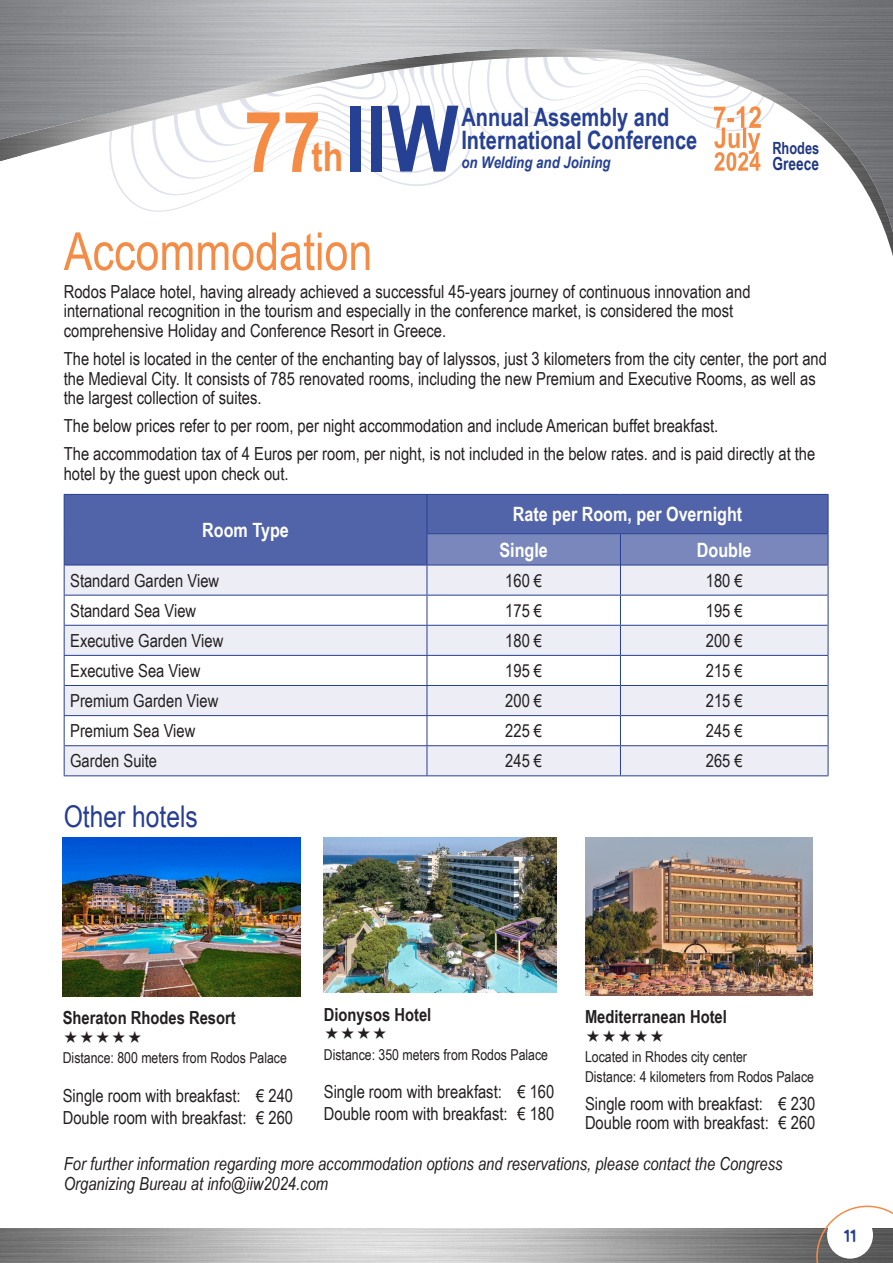
<style>
.page{position:relative;width:893px;height:1263px;background:#fff}
.page>*{position:absolute;margin:0;border:0;box-sizing:border-box;transform-origin:0 0}
.t1{font:700 92.1px "Arial Narrow";color:#264094}
.t2{font:52.5px "Arial Narrow";color:#f58c45}
.t3{font:30px "Arial Narrow";color:#263d94}
.t4{font:700 25.35px/23px "Arial Narrow";color:#264094;scale:.96 1}
.t5{font:700 19.65px "Arial Narrow";color:#fff}
.t6{font:700 18.6px "PF Aqua";color:#263d94}
.t7{font:18px/19.5px "Arial Narrow";color:#231f20}
.t8{font:italic 18px/19.5px "Arial Narrow";color:#231f20}
.t9{font:700 18px "Arial Narrow";color:#231f20}
.t10{font:700 18px "Arial Narrow";color:#213882;scale:.93 1}
.t11{font:700 16.8px "Arial Narrow";color:#213882;scale:.93 1}
.t12{font:italic 700 16.2px "Arial Narrow";color:#264094}
.t13{font:15px/19.5px "Arial Narrow";color:#231f20}
.s1{font-size:84.15px;color:#f58c45}
.s2{font-size:41.1px;color:#f58c45}
</style>
<div class="page">
<img style="left:0;top:1229px;width:816px;height:34px">
<img style="left:0;top:0;width:893px;height:232px">
<svg style="left:487px;top:0;width:297px;height:171px"></svg>
<svg style="left:816px;top:1205px;width:77px;height:58px"></svg>
<div style="left:65px;top:495px;width:763px;height:70px;background:#5264a9"></div>
<div style="left:428px;top:534px;width:400px;height:31px;background:#7987bd"></div>
<svg style="left:65px;top:566px;width:763px;height:209px;fill:#ecedf5"></svg>
<hr style="left:427px;top:565px;width:1px;height:30px;background:#273f94">
<hr style="left:427px;top:533px;width:193px;height:1px;background:#273f94">
<hr style="left:427px;top:565px;width:193px;height:1px;background:#273f94">
<hr style="left:620px;top:533px;width:208px;height:1px;background:#273f94">
<hr style="left:621px;top:565px;width:207px;height:1px;background:#273f94">
<hr style="left:620px;top:565px;width:1px;height:30px;background:#273f94">
<hr style="left:828px;top:565px;width:1px;height:30px;background:#273f94">
<hr style="left:64px;top:494px;width:363px;height:1px;background:#273f94">
<hr style="left:64px;top:495px;width:1px;height:39px;background:#273f94">
<hr style="left:427px;top:494px;width:193px;height:1px;background:#273f94">
<hr style="left:620px;top:494px;width:208px;height:1px;background:#273f94">
<hr style="left:828px;top:495px;width:1px;height:38px;background:#273f94">
<hr style="left:64px;top:534px;width:1px;height:31px;background:#273f94">
<hr style="left:828px;top:534px;width:1px;height:31px;background:#273f94">
<hr style="left:64px;top:565px;width:363px;height:1px;background:#273f94">
<hr style="left:427px;top:495px;width:1px;height:39px;background:#273f94">
<hr style="left:427px;top:534px;width:1px;height:31px;background:#273f94">
<hr style="left:620px;top:534px;width:1px;height:31px;background:#273f94">
<hr style="left:64px;top:565px;width:1px;height:30px;background:#273f94">
<hr style="left:64px;top:595px;width:1px;height:30px;background:#273f94">
<hr style="left:427px;top:595px;width:1px;height:30px;background:#273f94">
<hr style="left:620px;top:595px;width:1px;height:30px;background:#273f94">
<hr style="left:828px;top:595px;width:1px;height:30px;background:#273f94">
<svg style="left:64px;top:656px;width:1px;height:29px"></svg>
<svg style="left:828px;top:656px;width:1px;height:29px"></svg>
<hr style="left:64px;top:716px;width:1px;height:30px;background:#273f94">
<hr style="left:828px;top:716px;width:1px;height:30px;background:#273f94">
<hr style="left:427px;top:595px;width:193px;height:1px;background:#273f94">
<hr style="left:620px;top:595px;width:208px;height:1px;background:#273f94">
<hr style="left:65px;top:595px;width:362px;height:1px;background:#273f94">
<hr style="left:64px;top:625px;width:1px;height:30px;background:#273f94">
<hr style="left:65px;top:625px;width:362px;height:1px;background:#273f94">
<hr style="left:427px;top:625px;width:193px;height:1px;background:#273f94">
<hr style="left:620px;top:625px;width:208px;height:1px;background:#273f94">
<hr style="left:828px;top:625px;width:1px;height:30px;background:#273f94">
<hr style="left:64px;top:655px;width:363px;height:1px;background:#273f94">
<hr style="left:427px;top:655px;width:193px;height:1px;background:#273f94">
<hr style="left:620px;top:655px;width:208px;height:1px;background:#273f94">
<hr style="left:64px;top:685px;width:1px;height:30px;background:#273f94">
<hr style="left:65px;top:685px;width:362px;height:1px;background:#273f94">
<hr style="left:427px;top:685px;width:193px;height:1px;background:#273f94">
<hr style="left:620px;top:685px;width:208px;height:1px;background:#273f94">
<hr style="left:828px;top:685px;width:1px;height:30px;background:#273f94">
<hr style="left:64px;top:715px;width:363px;height:1px;background:#273f94">
<hr style="left:427px;top:715px;width:193px;height:1px;background:#273f94">
<hr style="left:620px;top:715px;width:208px;height:1px;background:#273f94">
<svg style="left:64px;top:746px;width:1px;height:29px"></svg>
<hr style="left:65px;top:745px;width:362px;height:1px;background:#273f94">
<hr style="left:427px;top:745px;width:193px;height:1px;background:#273f94">
<hr style="left:620px;top:745px;width:208px;height:1px;background:#273f94">
<svg style="left:427px;top:626px;width:1px;height:149px"></svg>
<svg style="left:620px;top:626px;width:1px;height:149px"></svg>
<svg style="left:828px;top:746px;width:1px;height:29px"></svg>
<hr style="left:64px;top:775px;width:363px;height:1px;background:#273f94">
<hr style="left:427px;top:775px;width:193px;height:1px;background:#273f94">
<hr style="left:620px;top:775px;width:208px;height:1px;background:#273f94">
<img style="left:63px;top:838px;width:237px;height:158px">
<img style="left:324px;top:838px;width:232px;height:155px">
<img style="left:585px;top:838px;width:227px;height:157px">
<p class="t1" style="left:244px;top:69px;width:216px"><span class="s1">77</span><span class="s2">th</span>IIW</p>
<p class="t4" style="left:461px;top:104px;width:247px">Annual Assembly and<br>International Conference</p>
<p class="t12" style="left:461px;top:150px;width:151px">on Welding and Joining</p>
<p class="t11" style="left:772px;top:136px;width:52px">Rhodes</p>
<p class="t10" style="left:773px;top:150px;width:51px">Greece</p>
<p class="t2" style="left:64px;top:213px;width:310px">Accommodation</p>
<p class="t7" style="left:64px;top:281px;width:688px">Rodos Palace hotel, having already achieved a successful 45-years journey of continuous innovation and international recognition in the tourism and especially in the conference market, is considered the most comprehensive Holiday and Conference Resort in Greece.</p>
<p class="t7" style="left:64px;top:348px;width:765px">The hotel is located in the center of the enchanting bay of Ialyssos, just 3 kilometers from the city center, the port and the Medieval City. It consists of 785 renovated rooms, including the new Premium and Executive Rooms, as well as the largest collection of suites.</p>
<p class="t7" style="left:64px;top:415px;width:656px">The below prices refer to per room, per night accommodation and include American buffet breakfast.</p>
<p class="t7" style="left:64px;top:443px;width:753px">The accommodation tax of 4 Euros per room, per night, is not included in the below rates. and is paid directly at the hotel by the guest upon check out.</p>
<p class="t5" style="left:202px;top:515px;width:88px">Room Type</p>
<p class="t5" style="left:513px;top:499px;width:231px">Rate per Room, per Overnight</p>
<p class="t5" style="left:499px;top:535px;width:50px">Single</p>
<p class="t5" style="left:697px;top:535px;width:56px">Double</p>
<p class="t7" style="left:70px;top:570px;width:151px">Standard Garden View</p>
<p class="t7" style="left:505px;top:570px;width:38px">160 €</p>
<p class="t7" style="left:706px;top:570px;width:38px">180 €</p>
<p class="t7" style="left:70px;top:600px;width:128px">Standard Sea View</p>
<p class="t7" style="left:505px;top:600px;width:38px">175 €</p>
<p class="t7" style="left:706px;top:600px;width:38px">195 €</p>
<p class="t7" style="left:70px;top:630px;width:155px">Executive Garden View</p>
<p class="t7" style="left:505px;top:630px;width:38px">180 €</p>
<p class="t7" style="left:706px;top:630px;width:38px">200 €</p>
<p class="t7" style="left:70px;top:660px;width:132px">Executive Sea View</p>
<p class="t7" style="left:505px;top:660px;width:38px">195 €</p>
<p class="t7" style="left:706px;top:660px;width:38px">215 €</p>
<p class="t7" style="left:70px;top:690px;width:150px">Premium Garden View</p>
<p class="t7" style="left:505px;top:690px;width:38px">200 €</p>
<p class="t7" style="left:706px;top:690px;width:38px">215 €</p>
<p class="t7" style="left:70px;top:720px;width:127px">Premium Sea View</p>
<p class="t7" style="left:505px;top:720px;width:38px">225 €</p>
<p class="t7" style="left:706px;top:720px;width:38px">245 €</p>
<p class="t7" style="left:70px;top:750px;width:88px">Garden Suite</p>
<p class="t7" style="left:505px;top:750px;width:38px">245 €</p>
<p class="t7" style="left:706px;top:750px;width:38px">265 €</p>
<p class="t3" style="left:64px;top:794px;width:136px">Other hotels</p>
<p class="t9" style="left:324px;top:1001px;width:109px">Dionysos Hotel</p>
<p class="t13" style="left:324px;top:1044px;width:226px">Distance: 350 meters from Rodos Palace</p>
<p class="t7" style="left:324px;top:1081px;width:232px">Single room with breakfast: € 160</p>
<p class="t7" style="left:324px;top:1103px;width:232px">Double room with breakfast: € 180</p>
<p class="t9" style="left:585px;top:1003px;width:143px">Mediterranean Hotel</p>
<p class="t13" style="left:585px;top:1046px;width:231px">Located in Rhodes city center<br>Distance: 4 kilometers from Rodos Palace</p>
<p class="t7" style="left:585px;top:1093px;width:232px">Single room with breakfast: € 230</p>
<p class="t7" style="left:585px;top:1112px;width:232px">Double room with breakfast: € 260</p>
<p class="t8" style="left:64px;top:1154px;width:720px">For further information regarding more accommodation options and reservations, please contact the Congress<br>Organizing Bureau at info@iiw2024.com</p>
<p class="t9" style="left:63px;top:1004px;width:175px">Sheraton Rhodes Resort</p>
<p class="t13" style="left:63px;top:1048px;width:226px">Distance: 800 meters from Rodos Palace</p>
<p class="t7" style="left:63px;top:1085px;width:232px">Single room with breakfast: € 240</p>
<p class="t7" style="left:63px;top:1107px;width:232px">Double room with breakfast: € 260</p>
<p class="t6" style="left:844px;top:1226px;width:14px">11</p>
</div>
